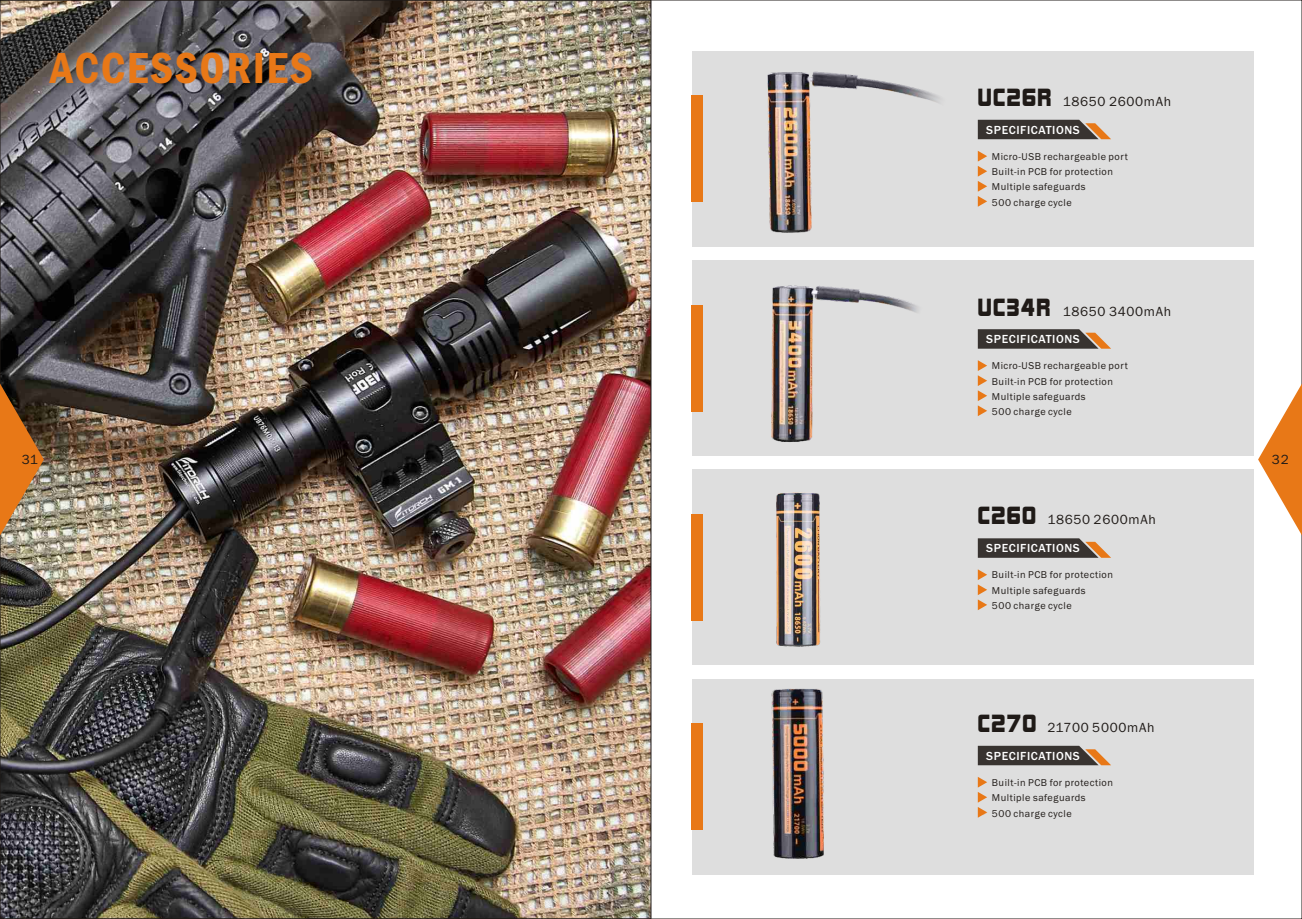
<style>
.page{position:relative;width:1302px;height:919px;background:#fff}
.page>*{position:absolute;margin:0;border:0;box-sizing:border-box;transform-origin:0 0}
.t1{font:600 condensed 45px "Franklin Gothic";letter-spacing:.035em;color:#e87817}
.t2{font:22.8px "Kimberley";letter-spacing:.06em;color:#1f1a17}
.t3{font:13.65px "Franklin Gothic";letter-spacing:.05em;color:#1f1a17}
.t4{font:500 12.15px "Franklin Gothic";letter-spacing:.05em;color:#fff}
.t5{font:10.2px/15.3px "Franklin Gothic";letter-spacing:.05em;color:#1f1a17}
.s1{font-family:"Kimberley";font-size:22.8px}
</style>
<div class="page">
<div style="left:691px;top:260px;width:562px;height:196px;background:#dedede"></div>
<div style="left:691px;top:469px;width:562px;height:196px;background:#dedede"></div>
<div style="left:691px;top:679px;width:562px;height:195px;background:#dedede"></div>
<div style="left:691px;top:51px;width:562px;height:195px;background:#dedede"></div>
<img style="left:2px;top:2px;width:647px;height:914px">
<svg style="left:977px;top:120px;width:133px;height:19px"></svg>
<img style="left:771px;top:285px;width:207px;height:157px">
<img style="left:767px;top:71px;width:173px;height:162px">
<div style="left:691px;top:96px;width:11px;height:106px;background:#e87817"></div>
<div style="left:691px;top:305px;width:11px;height:106px;background:#e87817"></div>
<div style="left:691px;top:514px;width:11px;height:106px;background:#e87817"></div>
<div style="left:691px;top:723px;width:11px;height:106px;background:#e87817"></div>
<svg style="left:977px;top:151px;width:10px;height:56px"></svg>
<svg style="left:977px;top:329px;width:133px;height:19px"></svg>
<svg style="left:977px;top:360px;width:10px;height:56px"></svg>
<svg style="left:977px;top:538px;width:133px;height:19px"></svg>
<svg style="left:977px;top:569px;width:10px;height:41px"></svg>
<img style="left:776px;top:492px;width:45px;height:155px">
<img style="left:771px;top:688px;width:53px;height:171px">
<svg style="left:977px;top:745px;width:133px;height:20px"></svg>
<svg style="left:977px;top:777px;width:10px;height:40px"></svg>
<img style="left:0;top:383px;width:44px;height:152px">
<svg style="left:1258px;top:385px;width:43px;height:149px"></svg>
<h1 class="t1" style="left:50px;top:52px;width:264px">ACCESSORIES</h1>
<h2 class="t2" style="left:977px;top:89px;width:75px">UC26R</h2>
<p class="t4" style="left:986px;top:125px;width:95px">SPECIFICATIONS</p>
<p class="t5" style="left:991px;top:149px;width:137px">Micro-USB rechargeable port<br>Built-in PCB for protection<br>Multiple safeguards<br>500 charge cycle</p>
<h3 class="t3" style="left:1062px;top:97px;width:110px">18650 2600mAh</h3>
<h3 class="t3" style="left:977px;top:306px;width:195px"><span class="s1">UC34R</span> 18650 3400mAh</h3>
<p class="t4" style="left:986px;top:334px;width:95px">SPECIFICATIONS</p>
<p class="t5" style="left:991px;top:359px;width:137px">Micro-USB rechargeable port<br>Built-in PCB for protection<br>Multiple safeguards<br>500 charge cycle</p>
<h3 class="t3" style="left:22px;top:454px;width:18px">31</h3>
<h3 class="t3" style="left:1271px;top:454px;width:18px">32</h3>
<h3 class="t3" style="left:977px;top:514px;width:179px"><span class="s1">C260</span> 18650 2600mAh</h3>
<p class="t4" style="left:986px;top:543px;width:95px">SPECIFICATIONS</p>
<p class="t5" style="left:991px;top:568px;width:123px">Built-in PCB for protection<br>Multiple safeguards<br>500 charge cycle</p>
<h3 class="t3" style="left:977px;top:722px;width:178px"><span class="s1">C270</span> 21700 5000mAh</h3>
<p class="t4" style="left:986px;top:751px;width:95px">SPECIFICATIONS</p>
<p class="t5" style="left:991px;top:775px;width:123px">Built-in PCB for protection<br>Multiple safeguards<br>500 charge cycle</p>
</div>
